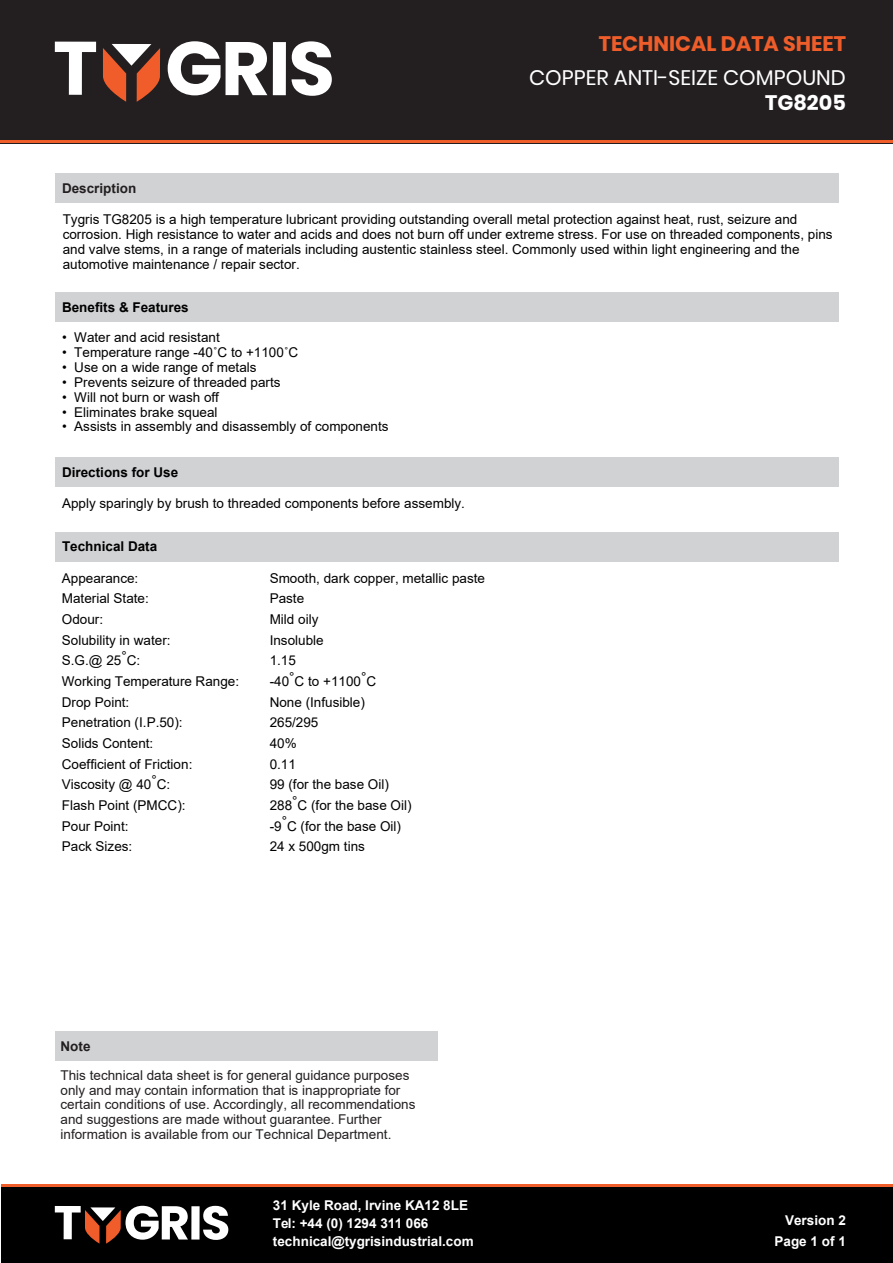
<style>
.page{position:relative;width:893px;height:1263px;background:#fff}
.page>*{position:absolute;margin:0;border:0;box-sizing:border-box;transform-origin:0 0}
.t1{font:21px "Poppins";color:#fff}
.t2{font:700 21px "Poppins";color:#ef5d2a}
.t3{font:700 21px "Poppins";color:#fff}
.t4{font:13.5px/20.7px "Arial";color:#000}
.t5{font:13.5px/14.9px "Arial";color:#231f20}
.t6{font:700 13.5px/18px "Arial";color:#fff}
.t7{font:700 13.5px "Arial";color:#000}
.t8{font:700 13.5px/20.5px "Arial";color:#fff;text-align:right}
.t9{font:700 13.5px "Arial";color:#231f20}
</style>
<div class="page">
<div style="left:55px;top:292px;width:784px;height:29px;background:#d1d2d4"></div>
<div style="left:55px;top:457px;width:784px;height:29px;background:#d1d2d4"></div>
<div style="left:55px;top:532px;width:784px;height:29px;background:#d1d2d4"></div>
<div style="left:55px;top:173px;width:784px;height:30px;background:#d1d2d4"></div>
<div style="left:0;top:0;width:893px;height:143px;background:#231f20"></div>
<hr style="left:0;top:140px;width:893px;height:3px;background:#ef5d2a">
<svg style="left:55px;top:42px;width:41px;height:53px"></svg>
<svg style="left:168px;top:41px;width:99px;height:54px"></svg>
<div style="left:273px;top:42px;width:13px;height:53px;background:#fff"></div>
<svg style="left:292px;top:41px;width:40px;height:55px"></svg>
<svg style="left:103px;top:44px;width:57px;height:58px"></svg>
<div style="left:1px;top:1186px;width:892px;height:77px;background:#000001"></div>
<hr style="left:1px;top:1184px;width:892px;height:2px;background:#ef5d2a">
<div style="left:191px;top:1206px;width:9px;height:33px;background:#fff"></div>
<svg style="left:203px;top:1206px;width:25px;height:34px"></svg>
<svg style="left:55px;top:1206px;width:133px;height:38px"></svg>
<div style="left:55px;top:1031px;width:382px;height:30px;background:#d1d2d4"></div>
<p class="t9" style="left:62px;top:179px;width:76px">Description</p>
<h1 class="t2" style="left:599px;top:31px;width:249px">TECHNICAL DATA SHEET</h1>
<h1 class="t1" style="left:529px;top:65px;width:318px">COPPER ANTI-SEIZE COMPOUND</h1>
<h1 class="t3" style="left:765px;top:90px;width:82px">TG8205</h1>
<p class="t4" style="left:63px;top:212px;width:771px;line-height:14.9px">Tygris TG8205 is a high temperature lubricant providing outstanding overall metal protection against heat, rust, seizure and corrosion. High resistance to water and acids and does not burn off under extreme stress. For use on threaded components, pins and valve stems, in a range of materials including austentic stainless steel. Commonly used within light engineering and the automotive maintenance / repair sector.</p>
<p class="t7" style="left:62px;top:298px;width:128px">Benefits &amp; Features</p>
<p class="t4" style="left:62px;top:327px;width:159px">• Water and acid resistant</p>
<p class="t4" style="left:62px;top:342px;width:238px">• Temperature range -40˚C to +1100˚C</p>
<p class="t4" style="left:62px;top:357px;width:196px">• Use on a wide range of metals</p>
<p class="t4" style="left:62px;top:372px;width:220px">• Prevents seizure of threaded parts</p>
<p class="t4" style="left:62px;top:386px;width:159px">• Will not burn or wash off</p>
<p class="t4" style="left:62px;top:401px;width:157px">• Eliminates brake squeal</p>
<p class="t4" style="left:62px;top:416px;width:328px">• Assists in assembly and disassembly of components</p>
<p class="t7" style="left:62px;top:463px;width:118px">Directions for Use</p>
<p class="t4" style="left:62px;top:493px;width:404px">Apply sparingly by brush to threaded components before assembly.</p>
<p class="t7" style="left:62px;top:537px;width:97px">Technical Data</p>
<p class="t4" style="left:62px;top:567px;width:179px">Appearance:<br>Material State:<br>Odour:<br>Solubility in water:<br>S.G.@ 25°C:<br>Working Temperature Range:<br>Drop Point:<br>Penetration (I.P.50):<br>Solids Content:<br>Coefficient of Friction:<br>Viscosity @ 40°C:<br>Flash Point (PMCC):<br>Pour Point:<br>Pack Sizes:</p>
<p class="t4" style="left:270px;top:568px;width:217px">Smooth, dark copper, metallic paste<br>Paste<br>Mild oily<br>Insoluble<br>1.15<br>-40°C to +1100°C<br>None (Infusible)<br>265/295<br>40%<br>0.11<br>99 (for the base Oil)<br>288°C (for the base Oil)<br>-9°C (for the base Oil)<br>24 x 500gm tins</p>
<p class="t9" style="left:61px;top:1037px;width:31px">Note</p>
<p class="t5" style="left:61px;top:1067px;width:356px">This technical data sheet is for general guidance purposes only and may contain information that is inappropriate for certain conditions of use. Accordingly, all recommendations and suggestions are made without guarantee. Further information is available from our Technical Department.</p>
<p class="t6" style="left:273px;top:1197px;width:202px">31 Kyle Road, Irvine KA12 8LE<br>Tel: +44 (0) 1294 311 066 technical@tygrisindustrial.com</p>
<p class="t8" style="left:774px;top:1210px;width:73px">Version 2<br>Page 1 of 1</p>
</div>
